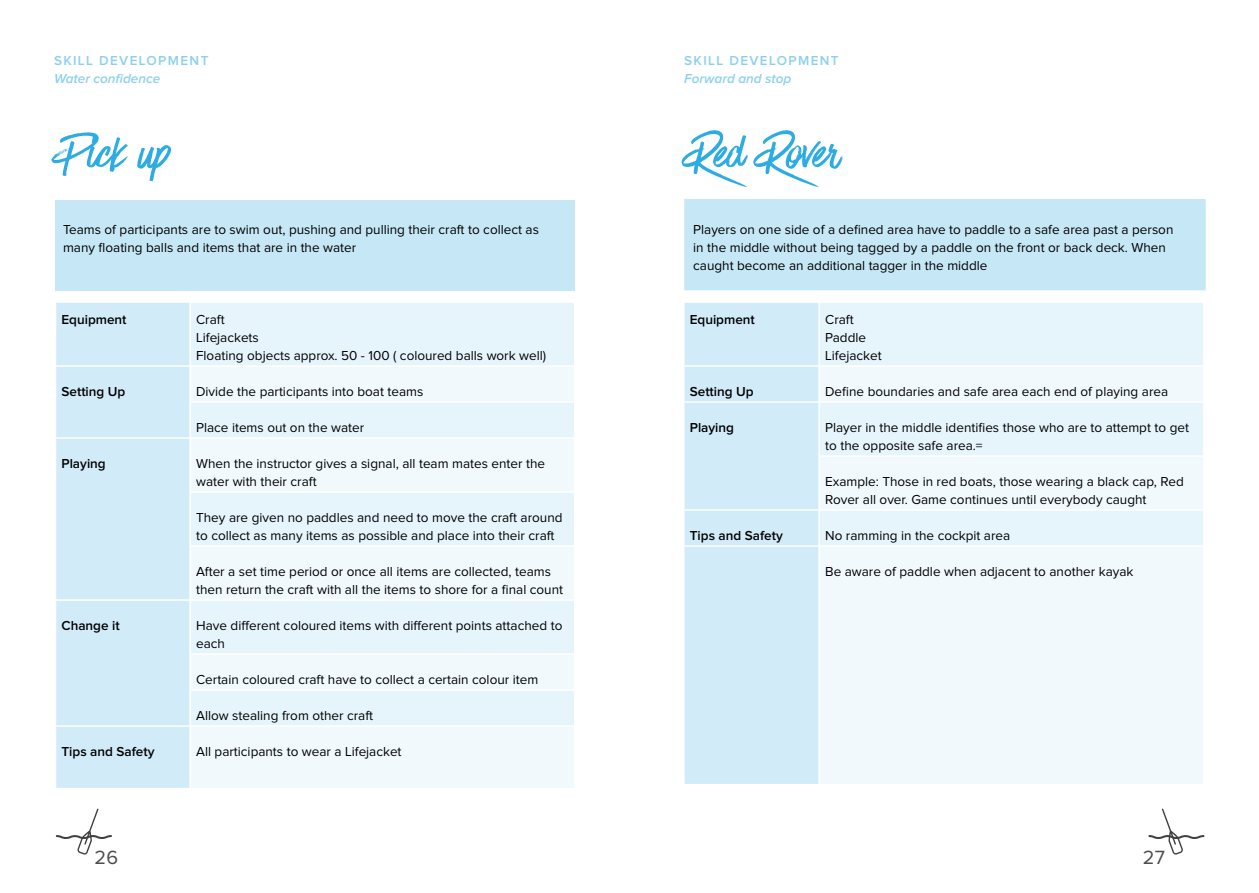
<style>
.page{position:relative;width:1259px;height:893px;background:#fff}
.page>*{position:absolute;margin:0;border:0;box-sizing:border-box;transform-origin:0 0}
.t1{font:54px "Have Heart One";color:#2cace2}
.t2{font:19.8px "Proxima Nova";color:#4d4d4f}
.t3{font:13.5px/18px "Proxima Nova";color:#000}
.t4{font:600 13.5px "Proxima Nova";color:#000}
.t5{font:600 13.5px "Proxima Nova";letter-spacing:.1em;color:#8dd0ee}
.t6{font:italic 600 13.5px "Proxima Nova";color:#8dd0ee}
</style>
<div class="page">
<svg style="left:1148px;top:808px;width:56px;height:47px"></svg>
<svg style="left:56px;top:808px;width:56px;height:47px"></svg>
<div style="left:55px;top:200px;width:520px;height:90px;background:#c6e7f6"></div>
<div style="left:56px;top:303px;width:133px;height:485px;background:#d1ebf9"></div>
<div style="left:191px;top:303px;width:383px;height:62px;background:#e6f4fc"></div>
<svg style="left:191px;top:367px;width:383px;height:421px;fill:#f1f9fd"></svg>
<hr style="left:56px;top:365px;width:133px;height:2px;background:#fff">
<hr style="left:56px;top:437px;width:133px;height:2px;background:#fff">
<hr style="left:56px;top:599px;width:133px;height:2px;background:#fff">
<hr style="left:56px;top:725px;width:133px;height:2px;background:#fff">
<hr style="left:191px;top:491px;width:384px;height:2px;background:#fff">
<hr style="left:191px;top:545px;width:384px;height:2px;background:#fff">
<hr style="left:191px;top:599px;width:384px;height:2px;background:#fff">
<hr style="left:191px;top:401px;width:383px;height:2px;background:#fff">
<hr style="left:191px;top:437px;width:384px;height:2px;background:#fff">
<hr style="left:191px;top:653px;width:383px;height:2px;background:#fff">
<hr style="left:191px;top:689px;width:383px;height:2px;background:#fff">
<hr style="left:191px;top:725px;width:383px;height:2px;background:#fff">
<div style="left:684px;top:199px;width:521px;height:91px;background:#c6e7f6"></div>
<div style="left:684px;top:303px;width:134px;height:481px;background:#d1ebf9"></div>
<div style="left:820px;top:303px;width:383px;height:62px;background:#e6f4fc"></div>
<svg style="left:820px;top:367px;width:383px;height:417px;fill:#f1f9fd"></svg>
<hr style="left:684px;top:365px;width:134px;height:2px;background:#fff">
<hr style="left:684px;top:401px;width:134px;height:2px;background:#fff">
<hr style="left:820px;top:545px;width:384px;height:2px;background:#fff">
<hr style="left:684px;top:509px;width:134px;height:2px;background:#fff">
<hr style="left:820px;top:455px;width:384px;height:2px;background:#fff">
<hr style="left:820px;top:401px;width:384px;height:2px;background:#fff">
<hr style="left:683px;top:545px;width:137px;height:2px;background:#fff">
<hr style="left:820px;top:509px;width:384px;height:2px;background:#fff">
<p class="t5" style="left:54px;top:54px;width:156px">SKILL DEVELOPMENT</p>
<p class="t6" style="left:54px;top:72px;width:108px">Water confidence</p>
<p class="t5" style="left:684px;top:54px;width:156px">SKILL DEVELOPMENT</p>
<p class="t6" style="left:684px;top:72px;width:109px">Forward and stop</p>
<h1 class="t1" style="left:55px;top:124px;width:115px">Pick up</h1>
<p class="t3" style="left:63px;top:221px;width:477px">Teams of participants are to swim out, pushing and pulling their craft to collect as many floating balls and items that are in the water</p>
<h1 class="t1" style="left:684px;top:124px;width:156px">Red Rover</h1>
<p class="t3" style="left:693px;top:221px;width:482px">Players on one side of a defined area have to paddle to a safe area past a person in the middle without being tagged by a paddle on the front or back deck. When caught become an additional tagger in the middle</p>
<p class="t4" style="left:61px;top:313px;width:67px">Equipment</p>
<p class="t3" style="left:196px;top:311px;width:351px">Craft<br>Lifejackets<br>Floating objects approx. 50 - 100 ( coloured balls work well)</p>
<p class="t4" style="left:61px;top:385px;width:65px">Setting Up</p>
<p class="t3" style="left:196px;top:383px;width:229px">Divide the participants into boat teams</p>
<p class="t3" style="left:196px;top:419px;width:170px">Place items out on the water</p>
<p class="t4" style="left:61px;top:457px;width:46px">Playing</p>
<p class="t3" style="left:196px;top:455px;width:350px">When the instructor gives a signal, all team mates enter the water with their craft</p>
<p class="t3" style="left:196px;top:509px;width:368px">They are given no paddles and need to move the craft around to collect as many items as possible and place into their craft</p>
<p class="t3" style="left:196px;top:563px;width:368px">After a set time period or once all items are collected, teams then return the craft with all the items to shore for a final count</p>
<p class="t4" style="left:61px;top:619px;width:60px">Change it</p>
<p class="t3" style="left:196px;top:617px;width:368px">Have different coloured items with different points attached to each</p>
<p class="t3" style="left:196px;top:671px;width:344px">Certain coloured craft have to collect a certain colour item</p>
<p class="t3" style="left:196px;top:707px;width:179px">Allow stealing from other craft</p>
<p class="t4" style="left:61px;top:745px;width:95px">Tips and Safety</p>
<p class="t3" style="left:196px;top:743px;width:207px">All participants to wear a Lifejacket</p>
<p class="t4" style="left:690px;top:313px;width:67px">Equipment</p>
<p class="t3" style="left:825px;top:311px;width:58px">Craft<br>Paddle<br>Lifejacket</p>
<p class="t4" style="left:690px;top:385px;width:65px">Setting Up</p>
<p class="t3" style="left:825px;top:383px;width:344px">Define boundaries and safe area each end of playing area</p>
<p class="t4" style="left:690px;top:421px;width:46px">Playing</p>
<p class="t3" style="left:825px;top:419px;width:365px">Player in the middle identifies those who are to attempt to get to the opposite safe area.=</p>
<p class="t3" style="left:825px;top:473px;width:360px">Example: Those in red boats, those wearing a black cap, Red<br>Rover all over. Game continues until everybody caught</p>
<p class="t4" style="left:690px;top:529px;width:95px">Tips and Safety</p>
<p class="t3" style="left:825px;top:527px;width:187px">No ramming in the cockpit area</p>
<p class="t3" style="left:825px;top:563px;width:310px">Be aware of paddle when adjacent to another kayak</p>
<h2 class="t2" style="left:94px;top:848px;width:25px">26</h2>
<h2 class="t2" style="left:1143px;top:848px;width:24px">27</h2>
</div>
